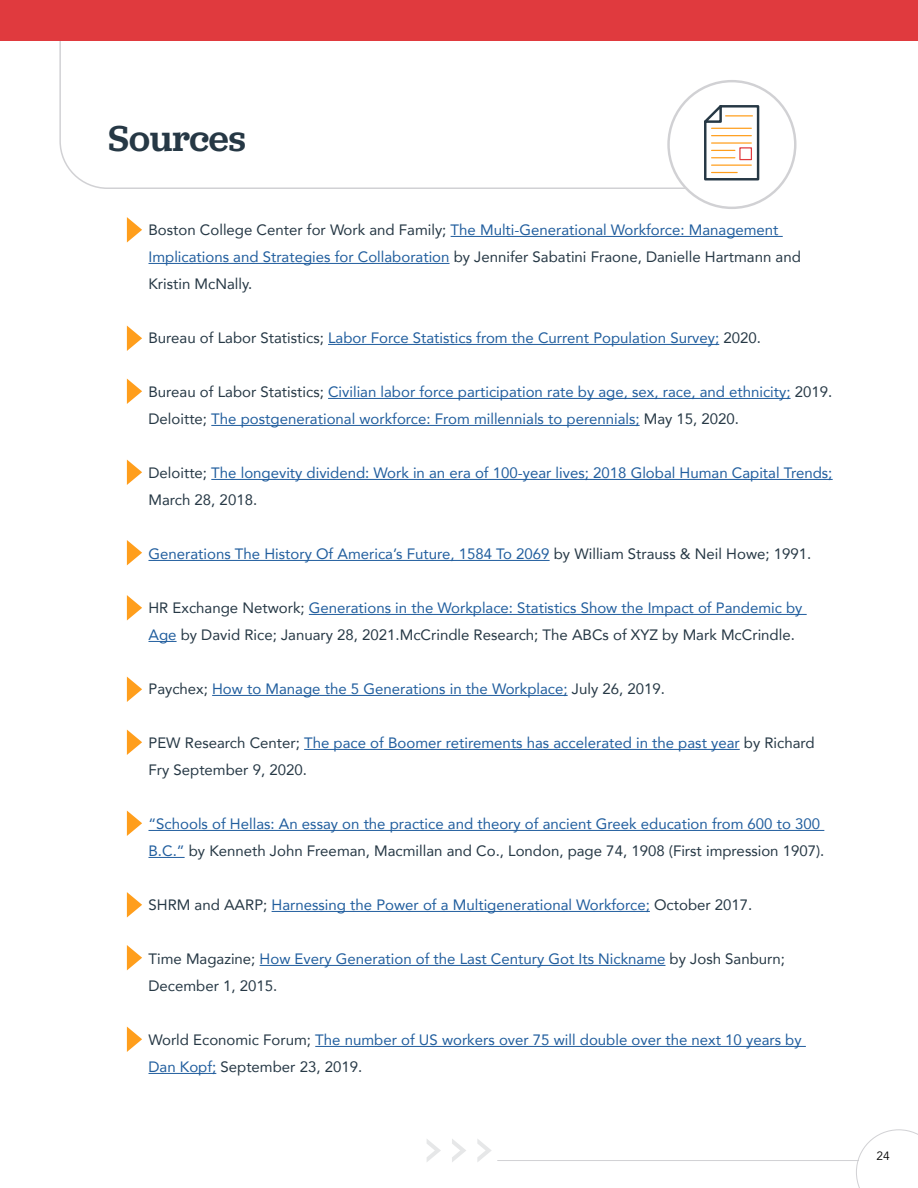
<style>
.page{position:relative;width:918px;height:1188px;background:#fff}
.page>*{position:absolute;margin:0;border:0;box-sizing:border-box;transform-origin:0 0}
.t1{font:500 37.5px "Jubilat";color:#263845}
.t2{font:15px/27px "Avenir";color:#215e9e}
.t3{font:15px/27px "Avenir";color:#263845}
.t4{font:12px "Avenir";color:#000}
.s1{color:#215e9e}
.s2{color:#263845}
</style>
<div class="page">
<svg style="left:59px;top:40px;width:698px;height:150px"></svg>
<svg style="left:452px;top:1139px;width:14px;height:23px"></svg>
<svg style="left:427px;top:1139px;width:14px;height:23px"></svg>
<svg style="left:477px;top:1129px;width:441px;height:59px"></svg>
<hr style="left:451px;top:236px;width:332px;height:1px;background:#215e9e">
<hr style="left:148px;top:263px;width:302px;height:1px;background:#215e9e">
<hr style="left:328px;top:344px;width:391px;height:1px;background:#215e9e">
<hr style="left:328px;top:398px;width:463px;height:1px;background:#215e9e">
<hr style="left:211px;top:425px;width:429px;height:1px;background:#215e9e">
<hr style="left:211px;top:479px;width:622px;height:1px;background:#215e9e">
<hr style="left:148px;top:560px;width:402px;height:1px;background:#215e9e">
<hr style="left:309px;top:614px;width:498px;height:1px;background:#215e9e">
<svg style="left:148px;top:641px;width:29px;height:1px"></svg>
<hr style="left:212px;top:695px;width:356px;height:1px;background:#215e9e">
<hr style="left:304px;top:749px;width:436px;height:1px;background:#215e9e">
<hr style="left:148px;top:830px;width:676px;height:1px;background:#215e9e">
<hr style="left:148px;top:857px;width:37px;height:1px;background:#215e9e">
<hr style="left:272px;top:911px;width:378px;height:1px;background:#215e9e">
<hr style="left:260px;top:965px;width:405px;height:1px;background:#215e9e">
<hr style="left:315px;top:1046px;width:491px;height:1px;background:#215e9e">
<hr style="left:148px;top:1073px;width:68px;height:1px;background:#215e9e">
<div style="left:0;top:0;width:918px;height:40px;background:#e03a3e"></div>
<svg style="left:127px;top:217px;width:15px;height:26px"></svg>
<svg style="left:127px;top:326px;width:15px;height:25px"></svg>
<svg style="left:127px;top:379px;width:15px;height:25px"></svg>
<svg style="left:127px;top:460px;width:15px;height:25px"></svg>
<svg style="left:127px;top:540px;width:15px;height:25px"></svg>
<svg style="left:127px;top:595px;width:15px;height:26px"></svg>
<svg style="left:127px;top:677px;width:15px;height:25px"></svg>
<svg style="left:127px;top:730px;width:15px;height:25px"></svg>
<svg style="left:127px;top:1027px;width:15px;height:25px"></svg>
<svg style="left:127px;top:892px;width:15px;height:26px"></svg>
<svg style="left:127px;top:811px;width:15px;height:25px"></svg>
<svg style="left:127px;top:945px;width:15px;height:25px"></svg>
<div style="left:669px;top:81px;width:126px;height:127px;background:#fff;border-radius:50%"></div>
<svg style="left:704px;top:105px;width:56px;height:76px"></svg>
<div style="left:739px;top:147px;width:13px;height:13px;border:1px solid #e03a3e"></div>
<h1 class="t1" style="left:108px;top:114px;width:139px">Sources</h1>
<p class="t3" style="left:148px;top:216px;width:654px">Boston College Center for Work and Family; <span class="s1">The Multi-Generational Workforce: Management<br>Implications and Strategies for Collaboration</span> by Jennifer Sabatini Fraone, Danielle Hartmann and<br>Kristin McNally.</p>
<p class="t2" style="left:148px;top:324px;width:614px"><span class="s2">Bureau of Labor Statistics;</span> Labor Force Statistics from the Current Population Survey; <span class="s2">2020.</span></p>
<p class="t2" style="left:148px;top:378px;width:685px"><span class="s2">Bureau of Labor Statistics;</span> Civilian labor force participation rate by age, sex, race, and ethnicity; <span class="s2">2019.<br>Deloitte;</span> The postgenerational workforce: From millennials to perennials; <span class="s2">May 15, 2020.</span></p>
<p class="t2" style="left:148px;top:459px;width:685px"><span class="s2">Deloitte;</span> The longevity dividend: Work in an era of 100-year lives; 2018 Global Human Capital Trends;<br><span class="s2">March 28, 2018.</span></p>
<p class="t2" style="left:148px;top:540px;width:664px">Generations The History Of America’s Future, 1584 To 2069 <span class="s2">by William Strauss &amp; Neil Howe; 1991.</span></p>
<p class="t3" style="left:148px;top:594px;width:656px">HR Exchange Network; <span class="s1">Generations in the Workplace: Statistics Show the Impact of Pandemic by<br>Age</span> by David Rice; January 28, 2021.McCrindle Research; The ABCs of XYZ by Mark McCrindle.</p>
<p class="t2" style="left:148px;top:675px;width:518px"><span class="s2">Paychex;</span> How to Manage the 5 Generations in the Workplace; <span class="s2">July 26, 2019.</span></p>
<p class="t2" style="left:148px;top:729px;width:668px"><span class="s2">PEW Research Center;</span> The pace of Boomer retirements has accelerated in the past year <span class="s2">by Richard<br>Fry September 9, 2020.</span></p>
<p class="t2" style="left:148px;top:810px;width:678px">“Schools of Hellas: An essay on the practice and theory of ancient Greek education from 600 to 300<br>B.C.” <span class="s2">by Kenneth John Freeman, Macmillan and Co., London, page 74, 1908 (First impression 1907).</span></p>
<p class="t2" style="left:148px;top:891px;width:605px"><span class="s2">SHRM and AARP;</span> Harnessing the Power of a Multigenerational Workforce; <span class="s2">October 2017.</span></p>
<p class="t2" style="left:148px;top:945px;width:638px"><span class="s2">Time Magazine;</span> How Every Generation of the Last Century Got Its Nickname <span class="s2">by Josh Sanburn;<br>December 1, 2015.</span></p>
<p class="t2" style="left:148px;top:1026px;width:655px"><span class="s2">World Economic Forum;</span> The number of US workers over 75 will double over the next 10 years by<br>Dan Kopf; <span class="s2">September 23, 2019.</span></p>
<p class="t4" style="left:877px;top:1148px;width:15px">24</p>
</div>
